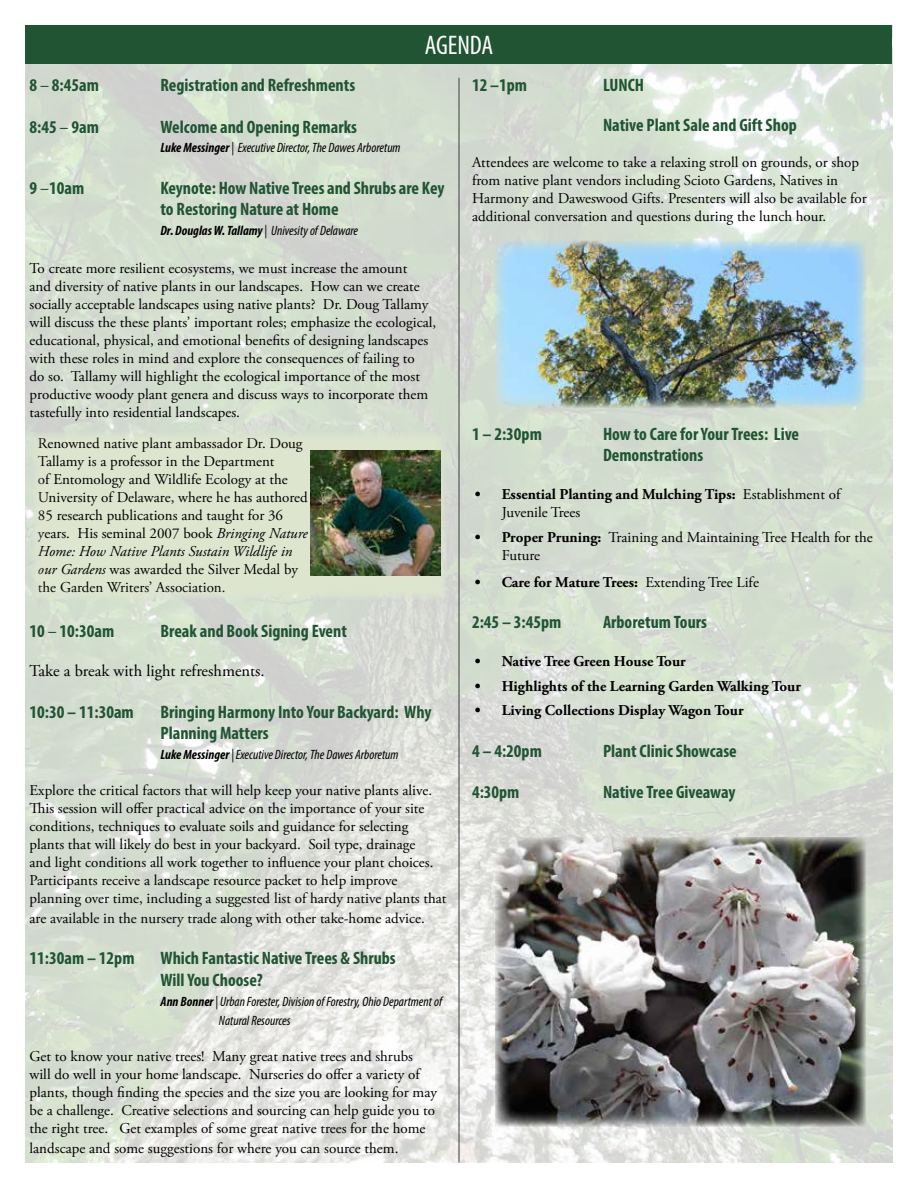
<style>
.page{position:relative;width:918px;height:1188px;background:#fff}
.page>*{position:absolute;margin:0;border:0;box-sizing:border-box;transform-origin:0 0}
.t1{font:condensed 27px "Myriad Pro";color:#fff}
.t2{font:700 condensed 18px/21.6px "Myriad Pro";color:#205433}
.t3{font:16.5px "Adobe Garamond Pro";color:#000}
.t4{font:15px/18px "Adobe Garamond Pro";color:#000}
.t5{font:700 15px/18px "Adobe Garamond Pro";color:#000}
.t6{font:italic condensed 13.5px/19.8px "Myriad Pro";color:#000}
.s1{font-weight:400;font-stretch:normal}
.s2{font-weight:700}
.s3{font-style:italic}
.s4{font-weight:400}
</style>
<div class="page">
<img style="left:26px;top:64px;width:866px;height:1098px">
<div style="left:26px;top:26px;width:866px;height:38px;background:#205433"></div>
<hr style="left:458px;top:78px;width:2px;height:1084px;background:#4d4f51">
<img style="left:495px;top:837px;width:370px;height:289px">
<div style="left:33px;top:432px;width:413px;height:167px;background:#dee6cf"></div>
<img style="left:311px;top:450px;width:129px;height:126px">
<img style="left:495px;top:241px;width:370px;height:167px">
<h1 class="t1" style="left:425px;top:29px;width:70px">AGENDA</h1>
<p class="t2" style="left:30px;top:74px;width:71px">8 <span class="s1">–</span> 8:45am</p>
<p class="t2" style="left:160px;top:74px;width:196px">Registration and Refreshments</p>
<p class="t2" style="left:30px;top:115px;width:71px">8:45 <span class="s1">–</span> 9am</p>
<p class="t2" style="left:160px;top:115px;width:198px">Welcome and Opening Remarks</p>
<p class="t6" style="left:160px;top:138px;width:242px"><span class="s2">Luke Messinger</span> | Executive Director, The Dawes Arboretum</p>
<p class="t2" style="left:30px;top:177px;width:56px">9 <span class="s1">–</span>10am</p>
<p class="t2" style="left:160px;top:177px;width:285px">Keynote: How Native Trees and Shrubs are Key to Restoring Nature at Home</p>
<p class="t6" style="left:160px;top:221px;width:199px"><span class="s2">Dr. Douglas W. Tallamy</span> | Univesity of Delaware</p>
<p class="t4" style="left:30px;top:260px;width:408px">To create more resilient ecosystems, we must increase the amount<br>and diversity of native plants in our landscapes. How can we create socially acceptable landscapes using native plants? Dr. Doug Tallamy will discuss the these plants’ important roles; emphasize the ecological, educational, physical, and emotional benefits of designing landscapes with these roles in mind and explore the consequences of failing to<br>do so. Tallamy will highlight the ecological importance of the most productive woody plant genera and discuss ways to incorporate them tastefully into residential landscapes.</p>
<p class="t4" style="left:38px;top:435px;width:271px">Renowned native plant ambassador Dr. Doug Tallamy is a professor in the Department<br>of Entomology and Wildlife Ecology at the University of Delaware, where he has authored 85 research publications and taught for 36 years. His seminal 2007 book <span class="s3">Bringing Nature Home: How Native Plants Sustain Wildlife in our Gardens</span> was awarded the Silver Medal by the Garden Writers’ Association.</p>
<p class="t2" style="left:30px;top:619px;width:86px">10 <span class="s1">–</span> 10:30am</p>
<p class="t2" style="left:160px;top:619px;width:188px">Break and Book Signing Event</p>
<p class="t3" style="left:30px;top:661px;width:237px">Take a break with light refreshments.</p>
<p class="t2" style="left:30px;top:700px;width:106px">10:30 – 11:30am</p>
<p class="t2" style="left:160px;top:700px;width:273px">Bringing Harmony Into Your Backyard: Why<br>Planning Matters</p>
<p class="t6" style="left:160px;top:745px;width:240px"><span class="s2">Luke Messinger</span> | Executive Director, The Dawes Arboretum</p>
<p class="t4" style="left:30px;top:782px;width:419px">Explore the critical factors that will help keep your native plants alive.<br>This session will offer practical advice on the importance of your site conditions, techniques to evaluate soils and guidance for selecting plants that will likely do best in your backyard. Soil type, drainage<br>and light conditions all work together to influence your plant choices.<br>Participants receive a landscape resource packet to help improve planning over time, including a suggested list of hardy native plants that</p>
<p class="t4" style="left:30px;top:910px;width:397px">are available in the nursery trade along with other take-home advice.</p>
<p class="t2" style="left:30px;top:947px;width:107px">11:30am – 12pm</p>
<p class="t2" style="left:160px;top:947px;width:237px">Which Fantastic Native Trees &amp; Shrubs<br>Will You Choose?</p>
<p class="t6" style="left:219px;top:991px;width:225px;text-indent:-58px"><span class="s2">Ann Bonner</span> | Urban Forester, Division of Forestry, Ohio Department of<br>Natural Resources</p>
<p class="t4" style="left:30px;top:1048px;width:409px">Get to know your native trees! Many great native trees and shrubs will do well in your home landscape. Nurseries do offer a variety of plants, though finding the species and the size you are looking for may be a challenge. Creative selections and sourcing can help guide you to the right tree. Get examples of some great native trees for the home</p>
<p class="t4" style="left:30px;top:1140px;width:370px">landscape and some suggestions for where you can source them.</p>
<p class="t2" style="left:472px;top:74px;width:57px">12 –1pm</p>
<p class="t2" style="left:603px;top:65px;width:195px;line-height:39.6px">LUNCH<br>Native Plant Sale and Gift Shop</p>
<p class="t4" style="left:472px;top:154px;width:396px">Attendees are welcome to take a relaxing stroll on grounds, or shop from native plant vendors including Scioto Gardens, Natives in Harmony and Daweswood Gifts. Presenters will also be available for additional conversation and questions during the lunch hour.</p>
<p class="t2" style="left:472px;top:423px;width:71px">1 – 2:30pm</p>
<p class="t2" style="left:603px;top:423px;width:198px">How to Care for Your Trees: Live<br>Demonstrations</p>
<p class="t5" style="left:502px;top:486px;width:340px;text-indent:-27px">• Essential Planting and Mulching Tips: <span class="s4">Establishment of<br>Juvenile Trees</span></p>
<p class="t4" style="left:502px;top:529px;width:372px;text-indent:-27px"><span class="s2">• Proper Pruning:</span> Training and Maintaining Tree Health for the<br>Future</p>
<p class="t5" style="left:475px;top:573px;width:286px">• Care for Mature Trees: <span class="s4">Extending Tree Life</span></p>
<p class="t2" style="left:472px;top:611px;width:91px">2:45 – 3:45pm</p>
<p class="t2" style="left:603px;top:611px;width:106px">Arboretum Tours</p>
<p class="t5" style="left:475px;top:652px;width:213px">• Native Tree Green House Tour</p>
<p class="t5" style="left:475px;top:677px;width:328px">• Highlights of the Learning Garden Walking Tour</p>
<p class="t5" style="left:475px;top:702px;width:270px">• Living Collections Display Wagon Tour</p>
<p class="t2" style="left:472px;top:739px;width:71px">4 – 4:20pm</p>
<p class="t2" style="left:603px;top:739px;width:135px">Plant Clinic Showcase</p>
<p class="t2" style="left:472px;top:781px;width:49px">4:30pm</p>
<p class="t2" style="left:603px;top:781px;width:134px">Native Tree Giveaway</p>
</div>
